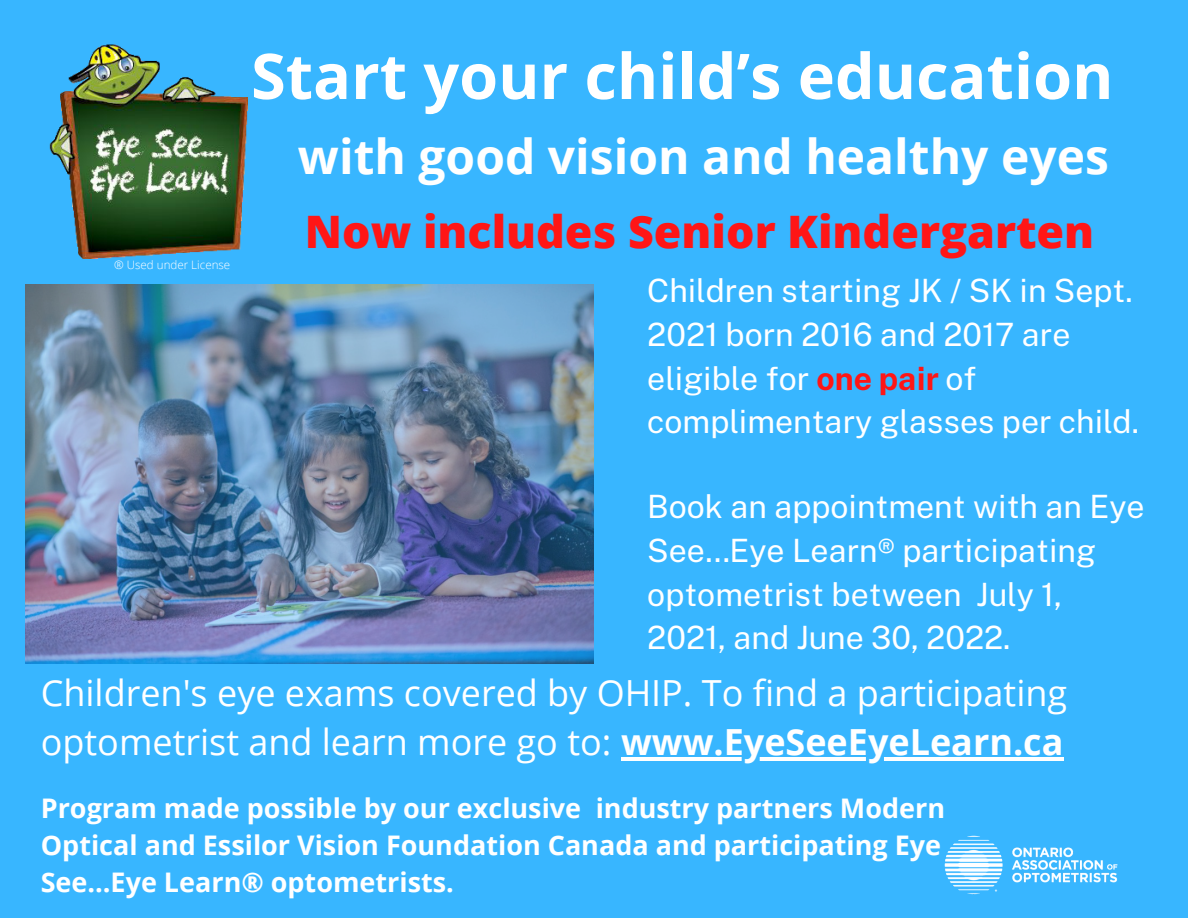
<style>
.page{position:relative;width:1188px;height:918px;background:#38b6ff}
.page>*{position:absolute;margin:0;border:0;box-sizing:border-box;transform-origin:0 0}
.t1{font:700 63px "Open Sans";color:#fff}
.t2{font:700 48px "Open Sans";color:#fff}
.t3{font:800 44.7px "Open Sans";color:#ff1616}
.t4{font:36px/49.5px "Open Sans";color:#fff}
.t5{font:32.1px/43.8px "Public Sans";color:#fff}
.t6{font:700 27px/37.2px "Open Sans";color:#fff}
.t7{font:300 11.55px "Open Sans";color:#fff}
.s1{font-weight:700;color:#ff1616}
.s2{font-weight:700}
</style>
<div class="page">
<img style="left:944px;top:835px;width:174px;height:60px">
<img style="left:25px;top:284px;width:568px;height:379px">
<img style="left:49px;top:44px;width:199px;height:215px">
<hr style="left:621px;top:757px;width:443px;height:4px;background:#fff">
<p class="t7" style="left:114px;top:256px;width:118px">® Used under License</p>
<p class="t1" style="left:251px;top:32px;width:864px">Start your child’s education</p>
<p class="t2" style="left:298px;top:123px;width:812px">with good vision and healthy eyes</p>
<p class="t3" style="left:305px;top:201px;width:791px">Now includes Senior Kindergarten</p>
<p class="t5" style="left:647px;top:268px;width:493px">Children starting JK / SK in Sept.<br>2021 born 2016 and 2017 are eligible for <span class="s1">one pair</span> of complimentary glasses per child.</p>
<p class="t5" style="left:647px;top:484px;width:499px">Book an appointment with an Eye<br>See…Eye Learn® participating optometrist between July 1,<br>2021, and June 30, 2022.</p>
<p class="t4" style="left:41px;top:667px;width:1028px">Children's eye exams covered by OHIP. To find a participating optometrist and learn more go to: <span class="s2">www.EyeSeeEyeLearn.ca</span></p>
<p class="t6" style="left:41px;top:789px;width:906px">Program made possible by our exclusive industry partners Modern<br>Optical and Essilor Vision Foundation Canada and participating Eye<br>See…Eye Learn® optometrists.</p>
</div>
